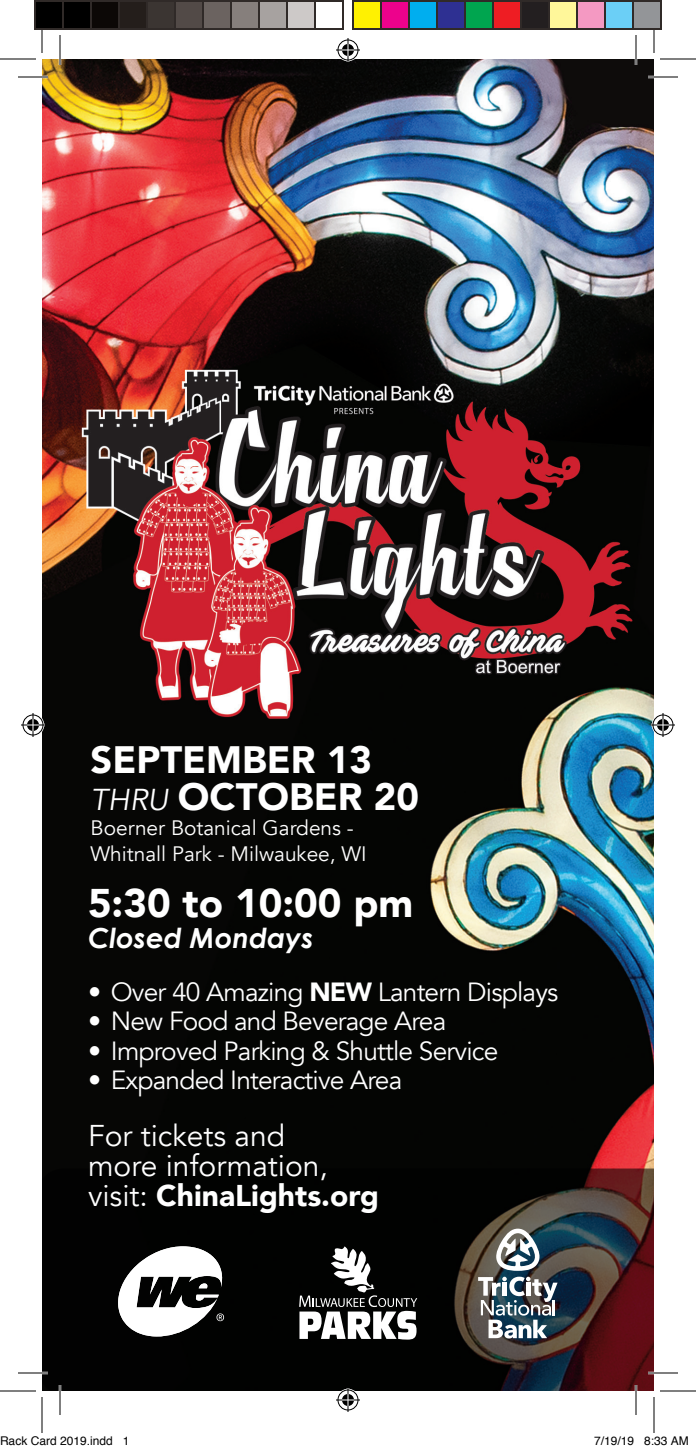
<style>
.page{position:relative;width:696px;height:1451px;background:#fff}
.page>*{position:absolute;margin:0;border:0;box-sizing:border-box;transform-origin:0 0}
.t1{font:900 40px "Avenir";color:#fff}
.t2{font:900 38px "Avenir";color:#fff}
.t3{font:30px/30px "Avenir";color:#fff}
.t4{font:900 30px "Avenir";color:#fff}
.t5{font:italic 700 27.6px "Century Gothic";color:#fff}
.t6{font:26.2px "Avenir";letter-spacing:-.03em;color:#fff}
.t7{font:20.8px "Avenir";color:#fff}
.t8{font:12px "Helvetica";color:#000}
.s1{font-weight:400;font-style:italic;font-size:30.2px}
.s2{font-weight:900}
.s3{font-weight:400}
</style>
<div class="page">
<img style="left:42px;top:59px;width:612px;height:1110px">
<svg style="left:42px;top:1169px;width:612px;height:222px;background:#150e0e"></svg>
<svg style="left:299px;top:1246px;width:118px;height:94px"></svg>
<svg style="left:112px;top:1246px;width:115px;height:91px"></svg>
<svg style="left:495px;top:1229px;width:46px;height:42px"></svg>
<svg style="left:478px;top:1277px;width:80px;height:61px"></svg>
<hr style="left:18px;top:76px;width:30px;height:2px;background:#fff">
<hr style="left:648px;top:76px;width:30px;height:2px;background:#fff">
<hr style="left:18px;top:1372px;width:30px;height:2px;background:#fff">
<hr style="left:648px;top:1372px;width:30px;height:2px;background:#fff">
<hr style="left:59px;top:35px;width:2px;height:30px;background:#fff">
<hr style="left:59px;top:1385px;width:2px;height:30px;background:#fff">
<hr style="left:635px;top:35px;width:2px;height:30px;background:#fff">
<hr style="left:635px;top:1385px;width:2px;height:30px;background:#fff">
<hr style="left:18px;top:77px;width:30px;height:1px;background:#000">
<hr style="left:648px;top:77px;width:30px;height:1px;background:#000">
<hr style="left:18px;top:1373px;width:30px;height:1px;background:#000">
<hr style="left:648px;top:1373px;width:30px;height:1px;background:#000">
<hr style="left:60px;top:35px;width:1px;height:30px;background:#000">
<hr style="left:60px;top:1385px;width:1px;height:30px;background:#000">
<hr style="left:636px;top:35px;width:1px;height:30px;background:#000">
<hr style="left:636px;top:1385px;width:1px;height:30px;background:#000">
<hr style="left:0;top:59px;width:36px;height:1px;background:#000">
<hr style="left:660px;top:59px;width:36px;height:1px;background:#000">
<hr style="left:0;top:1391px;width:36px;height:1px;background:#000">
<hr style="left:660px;top:1391px;width:36px;height:1px;background:#000">
<hr style="left:42px;top:17px;width:1px;height:36px;background:#000">
<hr style="left:42px;top:1397px;width:1px;height:36px;background:#000">
<hr style="left:654px;top:17px;width:1px;height:36px;background:#000">
<hr style="left:654px;top:1397px;width:1px;height:36px;background:#000">
<svg style="left:336px;top:38px;width:24px;height:24px"></svg>
<svg style="left:336px;top:1388px;width:24px;height:24px"></svg>
<svg style="left:21px;top:713px;width:24px;height:24px"></svg>
<svg style="left:651px;top:713px;width:24px;height:24px"></svg>
<div style="left:35px;top:1px;width:28px;height:28px;background:#000"></div>
<div style="left:34px;top:0;width:30px;height:30px;border:2px solid #302a28"></div>
<div style="left:63px;top:1px;width:28px;height:28px;background:#000"></div>
<div style="left:62px;top:0;width:30px;height:30px;border:2px solid #302a28"></div>
<div style="left:91px;top:1px;width:28px;height:28px;background:#0c0806"></div>
<div style="left:90px;top:0;width:30px;height:30px;border:2px solid #302a28"></div>
<div style="left:119px;top:1px;width:28px;height:28px;background:#241e1b"></div>
<div style="left:118px;top:0;width:30px;height:30px;border:2px solid #302a28"></div>
<div style="left:147px;top:1px;width:28px;height:28px;background:#3b3532"></div>
<div style="left:146px;top:0;width:30px;height:30px;border:2px solid #302a28"></div>
<div style="left:175px;top:1px;width:28px;height:28px;background:#524a47"></div>
<div style="left:174px;top:0;width:30px;height:30px;border:2px solid #302a28"></div>
<div style="left:203px;top:1px;width:28px;height:28px;background:#6b6360"></div>
<div style="left:202px;top:0;width:30px;height:30px;border:2px solid #302a28"></div>
<div style="left:231px;top:1px;width:28px;height:28px;background:#867f7c"></div>
<div style="left:230px;top:0;width:30px;height:30px;border:2px solid #302a28"></div>
<div style="left:259px;top:1px;width:28px;height:28px;background:#a7a2a0"></div>
<div style="left:258px;top:0;width:30px;height:30px;border:2px solid #302a28"></div>
<div style="left:287px;top:1px;width:28px;height:28px;background:#cdc9c8"></div>
<div style="left:286px;top:0;width:30px;height:30px;border:2px solid #302a28"></div>
<div style="left:314px;top:0;width:30px;height:30px;border:2px solid #302a28"></div>
<div style="left:353px;top:1px;width:28px;height:28px;background:#fff101"></div>
<div style="left:352px;top:0;width:30px;height:30px;border:2px solid #302a28"></div>
<div style="left:381px;top:1px;width:28px;height:28px;background:#ed028c"></div>
<div style="left:380px;top:0;width:30px;height:30px;border:2px solid #302a28"></div>
<div style="left:409px;top:1px;width:28px;height:28px;background:#00aeef"></div>
<div style="left:408px;top:0;width:30px;height:30px;border:2px solid #302a28"></div>
<div style="left:437px;top:1px;width:28px;height:28px;background:#2e3092"></div>
<div style="left:436px;top:0;width:30px;height:30px;border:2px solid #302a28"></div>
<div style="left:465px;top:1px;width:28px;height:28px;background:#00a54f"></div>
<div style="left:464px;top:0;width:30px;height:30px;border:2px solid #302a28"></div>
<div style="left:493px;top:1px;width:28px;height:28px;background:#ee1d23"></div>
<div style="left:492px;top:0;width:30px;height:30px;border:2px solid #302a28"></div>
<div style="left:521px;top:1px;width:28px;height:28px;background:#231f20"></div>
<div style="left:520px;top:0;width:30px;height:30px;border:2px solid #302a28"></div>
<div style="left:549px;top:1px;width:28px;height:28px;background:#fff79a"></div>
<div style="left:548px;top:0;width:30px;height:30px;border:2px solid #302a28"></div>
<div style="left:577px;top:1px;width:28px;height:28px;background:#f499c2"></div>
<div style="left:576px;top:0;width:30px;height:30px;border:2px solid #302a28"></div>
<div style="left:605px;top:1px;width:28px;height:28px;background:#6bcff6"></div>
<div style="left:604px;top:0;width:30px;height:30px;border:2px solid #302a28"></div>
<div style="left:633px;top:1px;width:28px;height:28px;background:#939598"></div>
<div style="left:632px;top:0;width:30px;height:30px;border:2px solid #302a28"></div>
<p class="t2" style="left:91px;top:727px;width:283px">SEPTEMBER 13</p>
<p class="t2" style="left:91px;top:764px;width:330px"><span class="s1">THRU</span> OCTOBER 20</p>
<p class="t7" style="left:91px;top:816px;width:265px">Boerner Botanical Gardens -</p>
<p class="t7" style="left:91px;top:841px;width:278px">Whitnall Park - Milwaukee, WI</p>
<p class="t1" style="left:88px;top:869px;width:327px">5:30 to 10:00 pm</p>
<p class="t5" style="left:88px;top:917px;width:227px">Closed Mondays</p>
<p class="t6" style="left:88px;top:976px;width:472px">• Over 40 Amazing <span class="s2">NEW</span> Lantern Displays</p>
<p class="t6" style="left:88px;top:1006px;width:360px">• New Food and Beverage Area</p>
<p class="t6" style="left:88px;top:1035px;width:412px">• Improved Parking &amp; Shuttle Service</p>
<p class="t6" style="left:88px;top:1065px;width:316px">• Expanded Interactive Area</p>
<p class="t3" style="left:88px;top:1121px;width:241px">For tickets and more information,</p>
<p class="t4" style="left:88px;top:1170px;width:293px"><span class="s3">visit:</span> ChinaLights.org</p>
<p class="t8" style="left:0;top:1432px;width:131px">Rack Card 2019.indd 1</p>
<p class="t8" style="left:594px;top:1432px;width:96px">7/19/19 8:33 AM</p>
</div>
